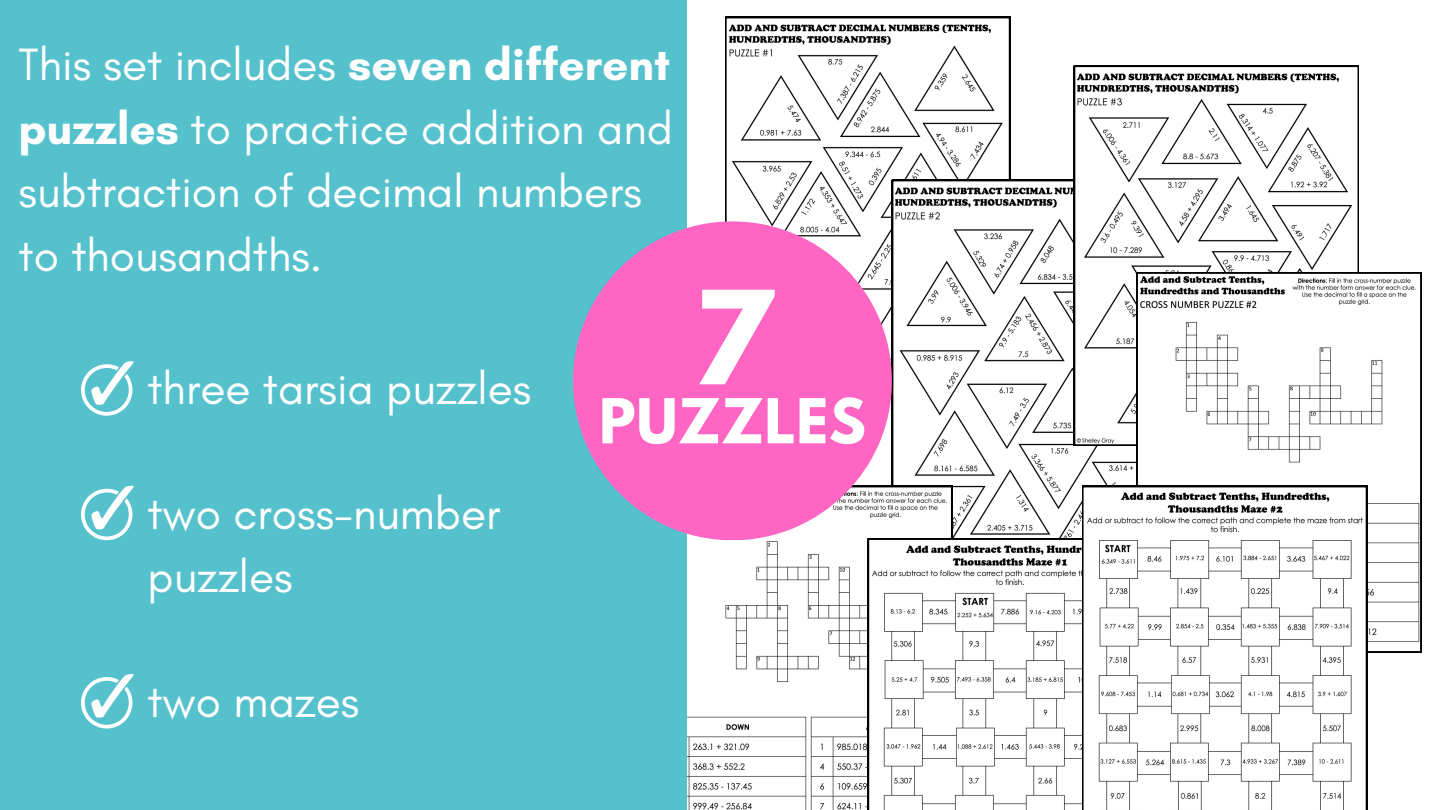
<style>
.page{position:relative;width:1440px;height:810px;background:#fff}
.page>*{position:absolute;margin:0;border:0;box-sizing:border-box;transform-origin:0 0}
.t1{font:700 114.7px "League Spartan";color:#fff}
.t2{font:700 54.9px "League Spartan";letter-spacing:.015em;color:#fff}
.t3{font:46px/63.8px "Glacial Indifference";color:#fff}
.s1{font-weight:700}
</style>
<div class="page">
<svg style="left:725px;top:17px;width:285px;height:380px"></svg>
<svg style="left:892px;top:180px;width:244px;height:358px"></svg>
<svg style="left:1074px;top:66px;width:285px;height:380px"></svg>
<svg style="left:687px;top:486px;width:265px;height:324px"></svg>
<svg style="left:1136px;top:272px;width:285px;height:381px"></svg>
<svg style="left:868px;top:538px;width:214px;height:272px"></svg>
<svg style="left:1082px;top:486px;width:285px;height:324px"></svg>
<div style="left:0;top:0;width:687px;height:810px;background:#55c1cc"></div>
<svg style="left:81px;top:361px;width:53px;height:55px"></svg>
<svg style="left:81px;top:486px;width:53px;height:54px"></svg>
<svg style="left:81px;top:674px;width:53px;height:55px"></svg>
<div style="left:573px;top:221px;width:319px;height:319px;background:#ff66c4;border-radius:50%"></div>
<p class="t3" style="left:19px;top:32px;width:656px">This set includes <span class="s1">seven different puzzles</span> to practice addition and subtraction of decimal numbers to thousandths.</p>
<p class="t3" style="left:148px;top:356px;width:385px">three tarsia puzzles</p>
<p class="t3" style="left:148px;top:481px;width:354px">two cross-number puzzles</p>
<p class="t3" style="left:148px;top:669px;width:213px">two mazes</p>
<h1 class="t1" style="left:693px;top:281px;width:80px">7</h1>
<p class="t2" style="left:599px;top:394px;width:268px">PUZZLES</p>
</div>
